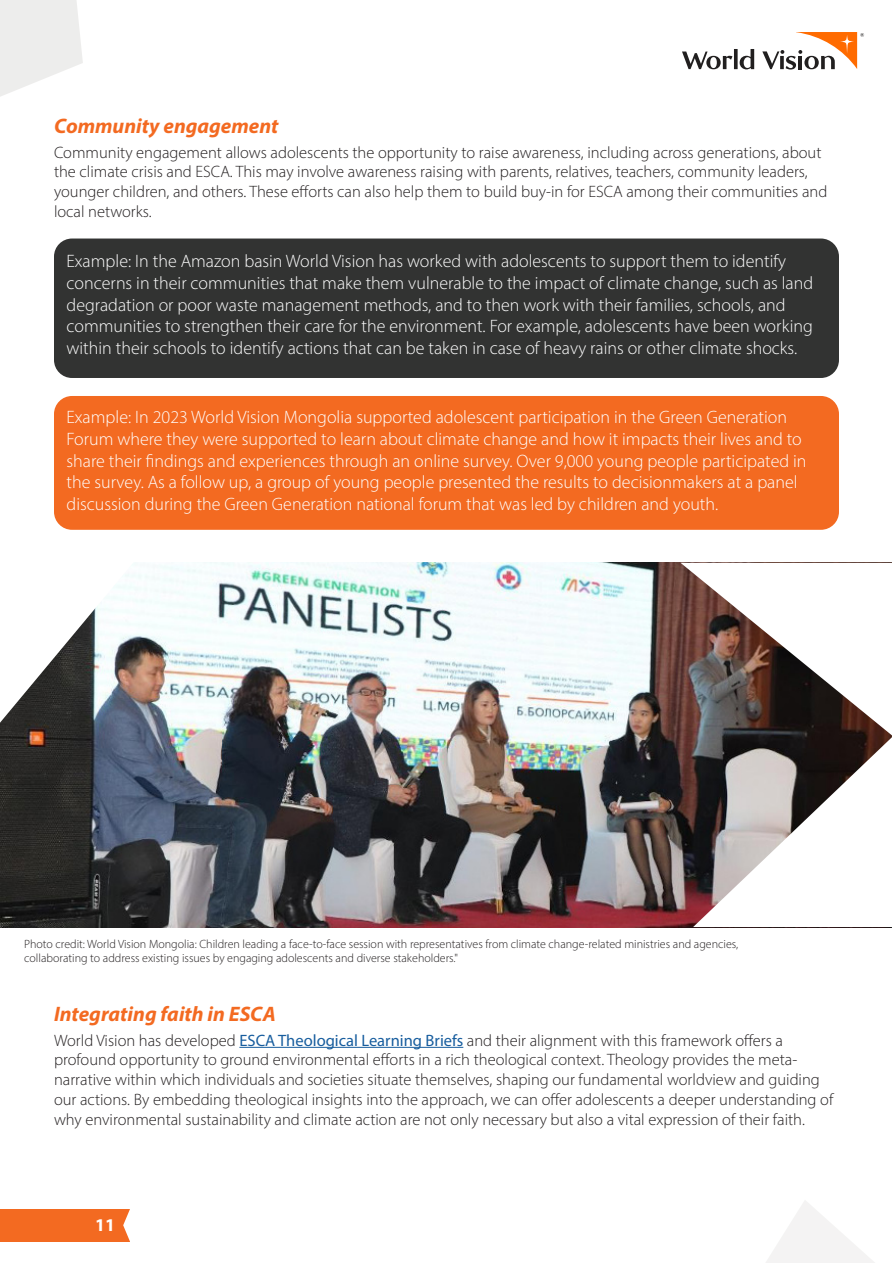
<style>
.page{position:relative;width:893px;height:1263px;background:#fff}
.page>*{position:absolute;margin:0;border:0;box-sizing:border-box;transform-origin:0 0}
.t1{font:italic 700 21px "Myriad Pro";color:#f36a21}
.t2{font:300 18px/21.6px "Myriad Pro";color:#fff}
.t3{font:700 18px "Myriad Pro";color:#fff}
.t4{font:300 16.5px/19.8px "Myriad Pro";color:#231f20}
.t5{font:300 12px/14.4px "Myriad Pro";color:#231f20}
.s1{font-weight:400;color:#175d9e}
</style>
<div class="page">
<div style="left:0;top:1209px;width:130px;height:32px;background:#f36a21"></div>
<svg style="left:682px;top:32px;width:182px;height:38px"></svg>
<svg style="left:123px;top:1209px;width:7px;height:32px"></svg>
<svg style="left:0;top:0;width:83px;height:97px"></svg>
<svg style="left:766px;top:1201px;width:108px;height:62px"></svg>
<div style="left:54px;top:238px;width:785px;height:140px;background:#323332;border-radius:18px"></div>
<div style="left:54px;top:396px;width:785px;height:134px;background:#f36a21;border-radius:18px"></div>
<img style="left:0;top:563px;width:680px;height:364px">
<svg style="left:0;top:563px;width:137px;height:160px"></svg>
<svg style="left:680px;top:563px;width:212px;height:364px"></svg>
<hr style="left:239px;top:1047px;width:224px;height:1px;background:#175d9e">
<p class="t1" style="left:54px;top:112px;width:226px">Community engagement</p>
<p class="t4" style="left:54px;top:142px;width:775px">Community engagement allows adolescents the opportunity to raise awareness, including across generations, about the climate crisis and ESCA. This may involve awareness raising with parents, relatives, teachers, community leaders, younger children, and others. These efforts can also help them to build buy-in for ESCA among their communities and local networks.</p>
<p class="t2" style="left:67px;top:250px;width:748px">Example: In the Amazon basin World Vision has worked with adolescents to support them to identify concerns in their communities that make them vulnerable to the impact of climate change, such as land degradation or poor waste management methods, and to then work with their families, schools, and communities to strengthen their care for the environment. For example, adolescents have been working within their schools to identify actions that can be taken in case of heavy rains or other climate shocks.</p>
<p class="t2" style="left:67px;top:406px;width:741px">Example: In 2023 World Vision Mongolia supported adolescent participation in the Green Generation Forum where they were supported to learn about climate change and how it impacts their lives and to share their findings and experiences through an online survey. Over 9,000 young people participated in the survey. As a follow up, a group of young people presented the results to decisionmakers at a panel discussion during the Green Generation national forum that was led by children and youth.</p>
<p class="t5" style="left:24px;top:936px;width:715px">Photo credit: World Vision Mongolia: Children leading a face-to-face session with representatives from climate change-related ministries and agencies, collaborating to address existing issues by engaging adolescents and diverse stakeholders."</p>
<p class="t1" style="left:54px;top:1000px;width:223px">Integrating faith in ESCA</p>
<p class="t4" style="left:54px;top:1030px;width:781px">World Vision has developed <span class="s1">ESCA Theological Learning Briefs</span> and their alignment with this framework offers a profound opportunity to ground environmental efforts in a rich theological context. Theology provides the meta&shy;narrative within which individuals and societies situate themselves, shaping our fundamental worldview and guiding our actions. By embedding theological insights into the approach, we can offer adolescents a deeper understanding of why environmental sustainability and climate action are not only necessary but also a vital expression of their faith.</p>
<p class="t3" style="left:95px;top:1213px;width:21px">11</p>
</div>
